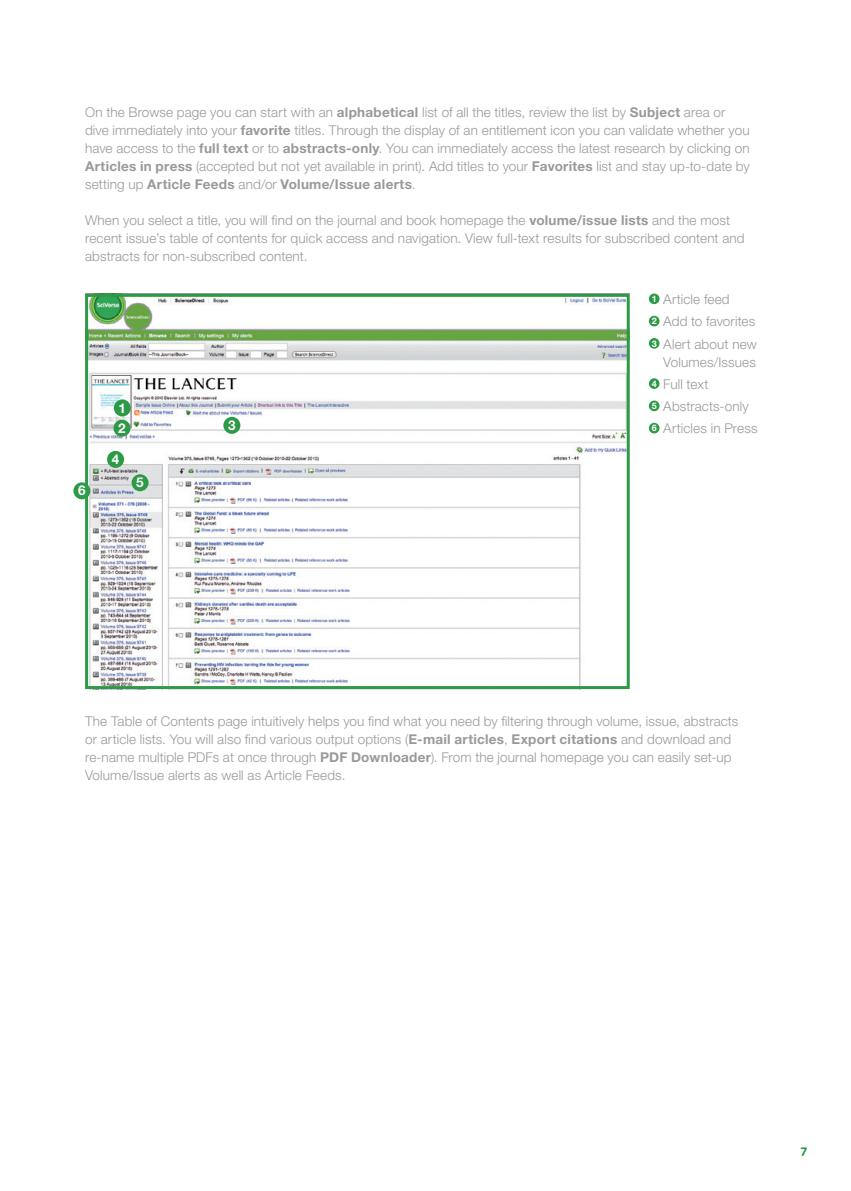
<style>
.page{position:relative;width:851px;height:1191px;background:#fff}
.page>*{position:absolute;margin:0;border:0;box-sizing:border-box;transform-origin:0 0}
.t1{font:300 13.5px/18px "Helvetica Neue";letter-spacing:.01em;color:#999}
.t2{font:700 13.5px/20.2px "Helvetica Neue";color:#fff}
.t3{font:700 12px "VAG Rounded";color:#2c9a46}
.s1{font-weight:700}
.s2{font-weight:700;font-size:9px;color:#fff}
</style>
<div class="page">
<img style="left:89px;top:298px;width:536px;height:387px">
<div style="left:85px;top:294px;width:544px;height:395px;border:3px solid #2c9a46"></div>
<div style="left:223px;top:417px;width:17px;height:17px;background:#2c9a46;border-radius:50%"></div>
<div style="left:114px;top:399px;width:17px;height:17px;background:#2c9a46;border-radius:50%"></div>
<div style="left:113px;top:420px;width:17px;height:17px;background:#2c9a46;border-radius:50%"></div>
<div style="left:73px;top:482px;width:17px;height:17px;background:#2c9a46;border-radius:50%"></div>
<div style="left:131px;top:474px;width:17px;height:17px;background:#2c9a46;border-radius:50%"></div>
<div style="left:107px;top:451px;width:17px;height:17px;background:#2c9a46;border-radius:50%"></div>
<div style="left:648px;top:293px;width:11px;height:11px;background:#2c9a46;border-radius:50%"></div>
<div style="left:648px;top:316px;width:11px;height:10px;background:#2c9a46;border-radius:50%"></div>
<div style="left:648px;top:338px;width:11px;height:11px;background:#2c9a46;border-radius:50%"></div>
<div style="left:648px;top:378px;width:11px;height:11px;background:#2c9a46;border-radius:50%"></div>
<div style="left:648px;top:400px;width:11px;height:11px;background:#2c9a46;border-radius:50%"></div>
<div style="left:648px;top:423px;width:11px;height:10px;background:#2c9a46;border-radius:50%"></div>
<p class="t1" style="left:85px;top:103px;width:666px">On the Browse page you can start with an <span class="s1">alphabetical</span> list of all the titles, review the list by <span class="s1">Subject</span> area or dive immediately into your <span class="s1">favorite</span> titles. Through the display of an entitlement icon you can validate whether you have access to the <span class="s1">full text</span> or to <span class="s1">abstracts-only</span>. You can immediately access the latest research by clicking on <span class="s1">Articles in press</span> (accepted but not yet available in print). Add titles to your <span class="s1">Favorites</span> list and stay up-to-date by setting up <span class="s1">Article Feeds</span> and/or <span class="s1">Volume/Issue alerts</span>.</p>
<p class="t1" style="left:85px;top:211px;width:661px">When you select a title, you will find on the journal and book homepage the <span class="s1">volume/issue lists</span> and the most recent issue’s table of contents for quick access and navigation. View full-text results for subscribed content and abstracts for non-subscribed content.</p>
<p class="t2" style="left:78px;top:480px;width:9px">6</p>
<p class="t2" style="left:118px;top:397px;width:9px">1<br>2</p>
<p class="t2" style="left:112px;top:449px;width:9px">4</p>
<p class="t2" style="left:136px;top:472px;width:9px">5</p>
<p class="t2" style="left:228px;top:415px;width:9px">3</p>
<p class="t1" style="left:651px;top:288px;width:107px;line-height:22.2px"><span class="s2">1</span> Article feed<br><span class="s2">2</span> Add to favorites<br><span class="s2">3</span> Alert about new</p>
<p class="t1" style="left:651px;top:350px;width:107px;line-height:22.2px;text-indent:12px">Volumes/Issues<br><span class="s2">4</span> Full text<br><span class="s2">5</span> Abstracts-only<br><span class="s2">6</span> Articles in Press</p>
<p class="t1" style="left:85px;top:712px;width:654px">The Table of Contents page intuitively helps you find what you need by filtering through volume, issue, abstracts or article lists. You will also find various output options (<span class="s1">E-mail articles</span>, <span class="s1">Export citations</span> and download and re-name multiple PDFs at once through <span class="s1">PDF Downloader</span>). From the journal homepage you can easily set-up Volume/Issue alerts as well as Article Feeds.</p>
<p class="t3" style="left:800px;top:1144px;width:8px">7</p>
</div>
